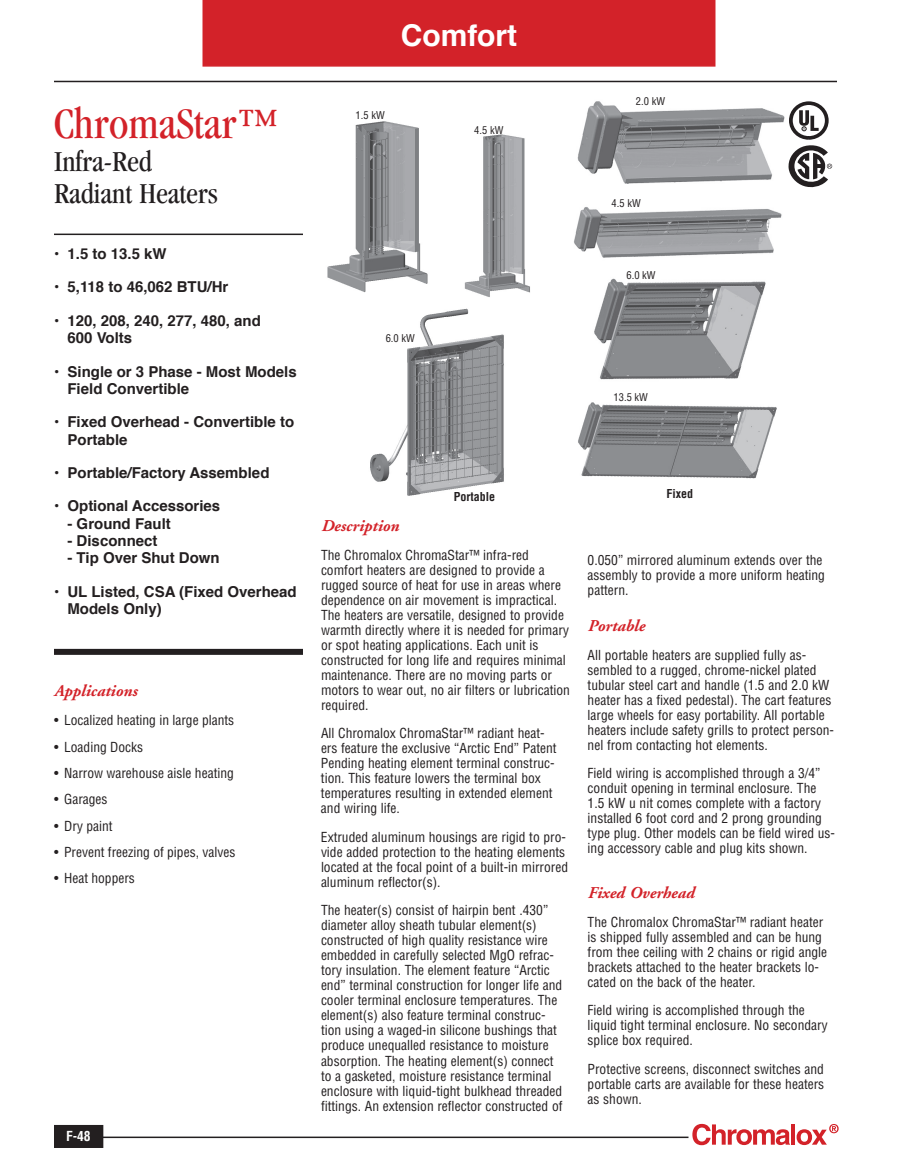
<style>
.page{position:relative;width:918px;height:1175px;background:#fff}
.page>*{position:absolute;margin:0;border:0;box-sizing:border-box;transform-origin:0 0}
.t1{font:condensed 45px "Garamond";color:#d32229}
.t2{font:condensed 30px/31.5px "Garamond";color:#231f20}
.t3{font:700 30px "Helvetica";color:#fff}
.t4{font:italic 700 16.5px "Adobe Garamond";color:#d32229}
.t5{font:700 15px/17.2px "Helvetica";color:#231f20}
.t6{font:condensed 13.5px/15px "Helvetica";color:#231f20}
.t7{font:700 condensed 13.5px "Helvetica";color:#fff}
.t8{font:700 condensed 12px "Helvetica";color:#231f20}
.t9{font:condensed 10.5px "Helvetica";color:#231f20}
</style>
<div class="page">
<div style="left:55px;top:1125px;width:48px;height:22px;background:#231f20"></div>
<div style="left:54px;top:1124px;width:49px;height:24px;border:2px solid #231f20"></div>
<svg style="left:692px;top:1123px;width:98px;height:22px"></svg>
<hr style="left:791px;top:1124px;width:4px;height:20px;background:#d32229">
<svg style="left:797px;top:1124px;width:42px;height:21px"></svg>
<hr style="left:54px;top:81px;width:783px;height:1px;background:#231f20">
<hr style="left:99px;top:1136px;width:589px;height:2px;background:#231f20">
<div style="left:202px;top:0;width:514px;height:67px;background:#d32229"></div>
<hr style="left:54px;top:233px;width:249px;height:2px;background:#231f20">
<div style="left:54px;top:649px;width:249px;height:6px;background:#231f20"></div>
<img style="left:464px;top:134px;width:66px;height:163px">
<img style="left:327px;top:118px;width:108px;height:175px">
<img style="left:370px;top:308px;width:134px;height:188px">
<img style="left:577px;top:101px;width:208px;height:83px">
<img style="left:574px;top:207px;width:208px;height:51px">
<img style="left:578px;top:402px;width:199px;height:77px">
<img style="left:594px;top:278px;width:172px;height:102px">
<svg style="left:799px;top:110px;width:20px;height:21px"></svg>
<div style="left:789px;top:101px;width:40px;height:39px;border:4px solid #231f20;border-radius:50%"></div>
<svg style="left:788px;top:145px;width:44px;height:43px"></svg>
<h1 class="t1" style="left:54px;top:98px;width:228px">ChromaStar™</h1>
<h2 class="t2" style="left:54px;top:146px;width:165px">Infra-Red<br>Radiant Heaters</h2>
<p class="t5" style="left:54px;top:245px;width:114px">• 1.5 to 13.5 kW</p>
<p class="t5" style="left:54px;top:279px;width:176px">• 5,118 to 46,062 BTU/Hr</p>
<p class="t5" style="left:68px;top:312px;width:195px;text-indent:-14px">• 120, 208, 240, 277, 480, and<br>600 Volts</p>
<p class="t5" style="left:68px;top:363px;width:231px;text-indent:-14px">• Single or 3 Phase - Most Models<br>Field Convertible</p>
<p class="t5" style="left:68px;top:413px;width:228px;text-indent:-14px">• Fixed Overhead - Convertible to<br>Portable</p>
<p class="t5" style="left:54px;top:464px;width:217px">• Portable/Factory Assembled</p>
<p class="t5" style="left:54px;top:498px;width:168px">• Optional Accessories</p>
<p class="t5" style="left:68px;top:515px;width:105px">- Ground Fault</p>
<p class="t5" style="left:68px;top:532px;width:92px">- Disconnect</p>
<p class="t5" style="left:68px;top:549px;width:154px">- Tip Over Shut Down</p>
<p class="t5" style="left:67px;top:583px;width:231px;text-indent:-13px">• UL Listed, CSA (Fixed Overhead<br>Models Only)</p>
<p class="t4" style="left:54px;top:681px;width:85px">Applications</p>
<p class="t6" style="left:54px;top:712px;width:182px">• Localized heating in large plants</p>
<p class="t6" style="left:54px;top:739px;width:91px">• Loading Docks</p>
<p class="t6" style="left:54px;top:765px;width:181px">• Narrow warehouse aisle heating</p>
<p class="t6" style="left:54px;top:791px;width:55px">• Garages</p>
<p class="t6" style="left:54px;top:818px;width:60px">• Dry paint</p>
<p class="t6" style="left:54px;top:844px;width:183px">• Prevent freezing of pipes, valves</p>
<p class="t6" style="left:54px;top:870px;width:82px">• Heat hoppers</p>
<p class="t7" style="left:66px;top:1128px;width:26px">F-48</p>
<h2 class="t3" style="left:401px;top:12px;width:118px">Comfort</h2>
<p class="t9" style="left:356px;top:108px;width:31px">1.5 kW</p>
<p class="t9" style="left:474px;top:123px;width:31px">4.5 kW</p>
<p class="t9" style="left:386px;top:331px;width:31px">6.0 kW</p>
<p class="t9" style="left:636px;top:95px;width:31px">2.0 kW</p>
<p class="t9" style="left:612px;top:196px;width:31px">4.5 kW</p>
<p class="t9" style="left:627px;top:268px;width:31px">6.0 kW</p>
<p class="t9" style="left:614px;top:390px;width:36px">13.5 kW</p>
<p class="t8" style="left:454px;top:490px;width:43px">Portable</p>
<p class="t4" style="left:321px;top:517px;width:79px">Description</p>
<p class="t6" style="left:321px;top:547px;width:251px">The Chromalox ChromaStar™ infra-red comfort heaters are designed to provide a rugged source of heat for use in areas where dependence on air movement is impractical.<br>The heaters are versatile, designed to provide warmth directly where it is needed for primary or spot heating applications. Each unit is constructed for long life and requires minimal maintenance. There are no moving parts or motors to wear out, no air filters or lubrication required.</p>
<p class="t6" style="left:321px;top:725px;width:237px">All Chromalox ChromaStar™ radiant heat&shy;ers feature the exclusive “Arctic End” Patent Pending heating element terminal construc&shy;tion. This feature lowers the terminal box temperatures resulting in extended element and wiring life.</p>
<p class="t6" style="left:321px;top:829px;width:249px">Extruded aluminum housings are rigid to pro&shy;vide added protection to the heating elements located at the focal point of a built-in mirrored aluminum reflector(s).</p>
<p class="t6" style="left:321px;top:902px;width:243px">The heater(s) consist of hairpin bent .430” diameter alloy sheath tubular element(s) constructed of high quality resistance wire embedded in carefully selected MgO refrac&shy;tory insulation. The element feature “Arctic end” terminal construction for longer life and cooler terminal enclosure temperatures. The element(s) also feature terminal construc&shy;tion using a waged-in silicone bushings that produce unequalled resistance to moisture absorption. The heating element(s) connect to a gasketed, moisture resistance terminal enclosure with liquid-tight bulkhead threaded fittings. An extension reflector constructed of</p>
<p class="t8" style="left:667px;top:486px;width:28px">Fixed</p>
<p class="t6" style="left:588px;top:552px;width:239px">0.050” mirrored aluminum extends over the assembly to provide a more uniform heating pattern.</p>
<p class="t4" style="left:588px;top:617px;width:59px">Portable</p>
<p class="t6" style="left:588px;top:647px;width:248px">All portable heaters are supplied fully as&shy;sembled to a rugged, chrome-nickel plated tubular steel cart and handle (1.5 and 2.0 kW heater has a fixed pedestal). The cart features large wheels for easy portability. All portable heaters include safety grills to protect person&shy;nel from contacting hot elements.</p>
<p class="t6" style="left:588px;top:765px;width:249px">Field wiring is accomplished through a 3/4” conduit opening in terminal enclosure. The 1.5 kW u nit comes complete with a factory installed 6 foot cord and 2 prong grounding type plug. Other models can be field wired us&shy;ing accessory cable and plug kits shown.</p>
<p class="t4" style="left:588px;top:884px;width:108px">Fixed Overhead</p>
<p class="t6" style="left:588px;top:914px;width:241px">The Chromalox ChromaStar™ radiant heater is shipped fully assembled and can be hung from thee ceiling with 2 chains or rigid angle brackets attached to the heater brackets lo&shy;cated on the back of the heater.</p>
<p class="t6" style="left:588px;top:1002px;width:242px">Field wiring is accomplished through the liquid tight terminal enclosure. No secondary splice box required.</p>
<p class="t6" style="left:588px;top:1061px;width:238px;text-align:justify">Protective screens, disconnect switches and portable carts are available for these heaters as shown.</p>
</div>
